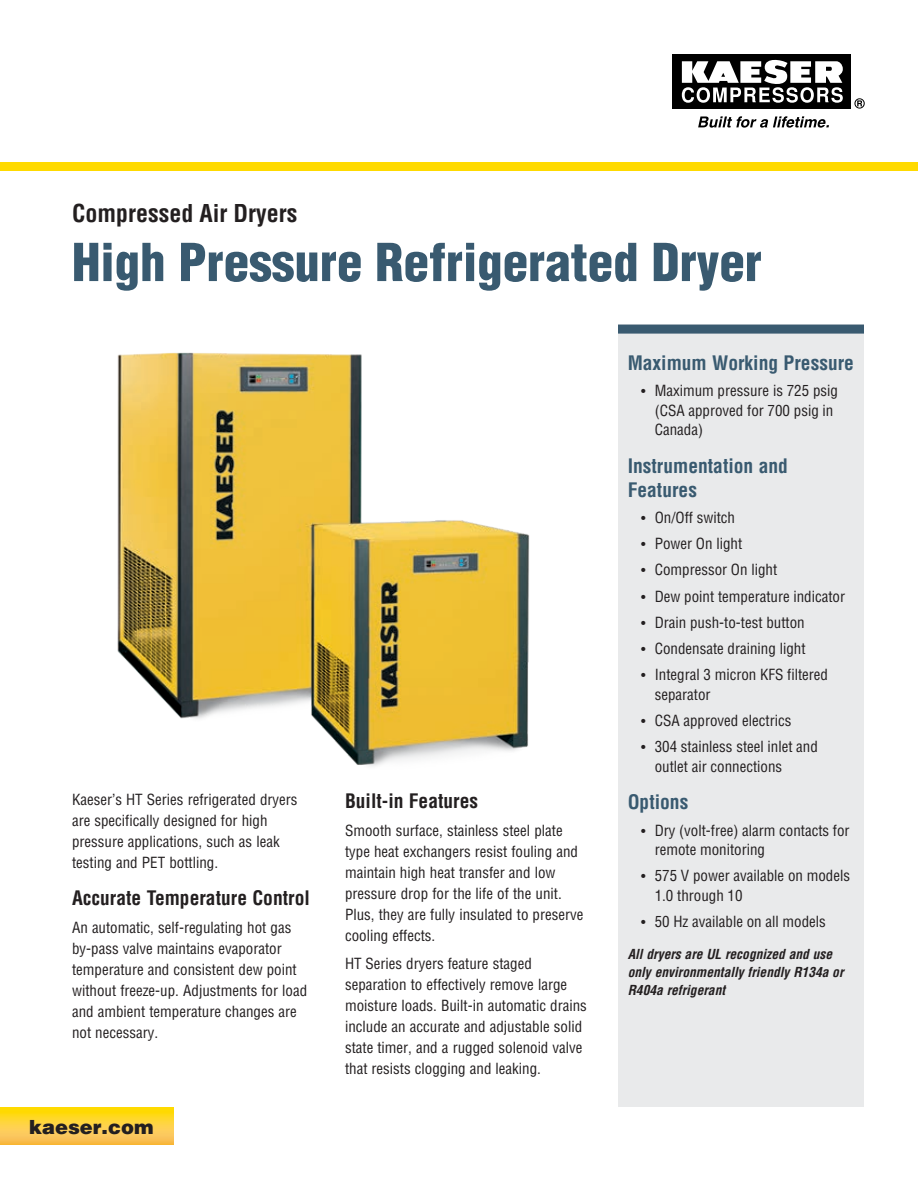
<style>
.page{position:relative;width:918px;height:1188px;background:#fff}
.page>*{position:absolute;margin:0;border:0;box-sizing:border-box;transform-origin:0 0}
.t1{font:900 condensed 51px "Helvetica";color:#395a70}
.t2{font:700 condensed 24px "Helvetica";color:#231f20}
.t3{font:700 condensed 19.5px/24px "Helvetica";color:#395a70}
.t4{font:700 condensed 19.5px "Helvetica";color:#231f20}
.t5{font:900 19.5px "Helvetica";color:#231f20}
.t6{font:condensed 15px/21px "Helvetica";color:#231f20}
.t7{font:italic 700 condensed 13.5px/18px "Helvetica";color:#231f20}
.s1{font-size:13.5px}
</style>
<div class="page">
<div style="left:0;top:162px;width:918px;height:9px;background:#ffda00"></div>
<svg style="left:698px;top:116px;width:131px;height:12px"></svg>
<div style="left:673px;top:54px;width:178px;height:55px;background:#000"></div>
<svg style="left:854px;top:98px;width:11px;height:11px"></svg>
<svg style="left:682px;top:59px;width:161px;height:44px"></svg>
<svg style="left:0;top:1107px;width:174px;height:38px;background:#fdce38"></svg>
<div style="left:618px;top:324px;width:246px;height:783px;background:#e9eaeb"></div>
<div style="left:618px;top:325px;width:246px;height:9px;background:#395a70"></div>
<img style="left:117px;top:352px;width:413px;height:414px">
<h2 class="t2" style="left:72px;top:198px;width:227px">Compressed Air Dryers</h2>
<h1 class="t1" style="left:72px;top:230px;width:691px">High Pressure Refrigerated Dryer</h1>
<p class="t6" style="left:72px;top:789px;width:227px">Kaeser’s HT Series refrigerated dryers are specifically designed for high pressure applications, such as leak testing and PET bottling.</p>
<h3 class="t4" style="left:72px;top:886px;width:239px">Accurate Temperature Control</h3>
<p class="t6" style="left:72px;top:917px;width:237px">An automatic, self-regulating hot gas by-pass valve maintains evaporator temperature and consistent dew point without freeze-up. Adjustments for load and ambient temperature changes are not necessary.</p>
<h3 class="t5" style="left:29px;top:1114px;width:126px">kaeser.com</h3>
<h3 class="t4" style="left:345px;top:789px;width:135px">Built-in Features</h3>
<p class="t6" style="left:345px;top:820px;width:240px">Smooth surface, stainless steel plate type heat exchangers resist fouling and maintain high heat transfer and low pressure drop for the life of the unit.<br>Plus, they are fully insulated to preserve cooling effects.</p>
<p class="t6" style="left:345px;top:953px;width:243px">HT Series dryers feature staged separation to effectively remove large moisture loads. Built-in automatic drains include an accurate and adjustable solid state timer, and a rugged solenoid valve that resists clogging and leaking.</p>
<h3 class="t3" style="left:628px;top:351px;width:228px">Maximum Working Pressure</h3>
<p class="t6" style="left:655px;top:381px;width:185px;line-height:19.5px;text-indent:-14px"><span class="s1">•</span> Maximum pressure is 725 psig (CSA approved for 700 psig in<br>Canada)</p>
<h3 class="t3" style="left:628px;top:453px;width:162px">Instrumentation and<br>Features</h3>
<p class="t6" style="left:641px;top:507px;width:95px"><span class="s1">•</span> On/Off switch</p>
<p class="t6" style="left:641px;top:533px;width:102px"><span class="s1">•</span> Power On light</p>
<p class="t6" style="left:641px;top:559px;width:137px"><span class="s1">•</span> Compressor On light</p>
<p class="t6" style="left:641px;top:586px;width:205px"><span class="s1">•</span> Dew point temperature indicator</p>
<p class="t6" style="left:641px;top:612px;width:165px"><span class="s1">•</span> Drain push-to-test button</p>
<p class="t6" style="left:641px;top:638px;width:166px"><span class="s1">•</span> Condensate draining light</p>
<p class="t6" style="left:655px;top:665px;width:175px;line-height:19.5px;text-indent:-14px"><span class="s1">•</span> Integral 3 micron KFS filtered separator</p>
<p class="t6" style="left:641px;top:710px;width:152px"><span class="s1">•</span> CSA approved electrics</p>
<p class="t6" style="left:655px;top:737px;width:165px;line-height:19.5px;text-indent:-14px"><span class="s1">•</span> 304 stainless steel inlet and outlet air connections</p>
<h3 class="t3" style="left:628px;top:790px;width:62px">Options</h3>
<p class="t6" style="left:655px;top:820px;width:196px;line-height:19.5px;text-indent:-14px"><span class="s1">•</span> Dry (volt-free) alarm contacts for remote monitoring</p>
<p class="t6" style="left:655px;top:866px;width:197px;line-height:19.5px;text-indent:-14px"><span class="s1">•</span> 575 V power available on models<br>1.0 through 10</p>
<p class="t6" style="left:641px;top:911px;width:186px"><span class="s1">•</span> 50 Hz available on all models</p>
<p class="t7" style="left:628px;top:945px;width:217px">All dryers are UL recognized and use only environmentally friendly R134a or<br>R404a refrigerant</p>
</div>
